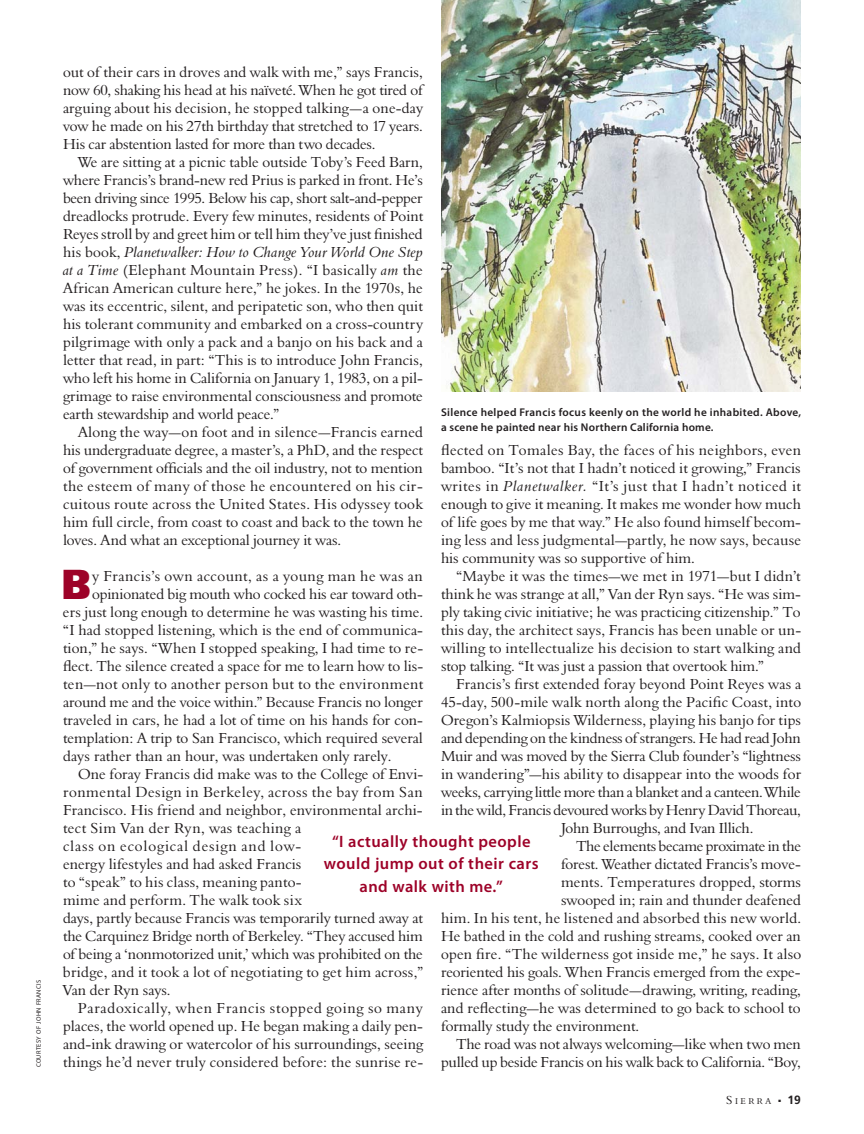
<style>
.page{position:relative;width:864px;height:1134px;background:#fff}
.page>*{position:absolute;margin:0;border:0;box-sizing:border-box;transform-origin:0 0}
.t1{font:900 41.85px "Frutiger";color:#9d0228;scale:.9 1}
.t2{font:600 16.5px/22.5px "Myriad Pro";letter-spacing:.025em;color:#9d0228;text-align:center}
.t3{font:15px/18px "Ser Ald 401 Rom";color:#231f20;text-align:justify}
.t4{font:15px "Ser Ald 401 Rom";letter-spacing:-.02em;color:#231f20}
.t5{font:15px "Ser Ald 401 Rom";letter-spacing:.02em;color:#231f20}
.t6{font:15px "Ser Ald 401 Rom";letter-spacing:-.025em;color:#231f20}
.t7{font:15px "Ser Ald 401 Ita";letter-spacing:.01em;color:#231f20}
.t8{font:15px "Ser Ald 401 Rom";letter-spacing:.025em;color:#231f20}
.t9{font:15px "Ser Ald 401 Rom";letter-spacing:.035em;color:#231f20}
.t10{font:15px "Ser Ald 401 Rom";letter-spacing:.045em;color:#231f20}
.t11{font:15px "Ser Ald 401 Rom";letter-spacing:.03em;color:#231f20}
.t12{font:15px "Ser Ald 401 Rom";letter-spacing:.055em;color:#231f20}
.t13{font:700 12px "Frutiger";color:#231f20}
.t14{font:600 11.25px/15px "Myriad Pro";letter-spacing:.025em;color:#231f20}
.t15{font:8.7px "Ser Ald 401 Rom";letter-spacing:.295em;color:#231f20}
.t16{font:6.45px "Myriad Pro";letter-spacing:.05em;color:#231f20}
.s1{font-family:"Ser Ald 401 Rom"}
.s2{font-family:"Ser Ald 401 Ita"}
.s3{font-size:12px}
</style>
<div class="page">
<img style="left:441px;top:0;width:360px;height:391px">
<p class="t16" style="left:36px;top:1067px;width:89px;rotate:-90deg">COURTESY OF JOHN FRANCIS</p>
<p class="t3" style="left:63px;top:63px;width:362px">out of their cars in droves and walk with me,” says Francis, now 60, shaking his head at his naïveté. When he got tired of arguing about his decision, he stopped talking—a one-day vow he made on his 27th birthday that stretched to 17 years.<br>His car abstention lasted for more than two decades.</p>
<p class="t3" style="left:63px;top:153px;width:362px;text-indent:15px">We are sitting at a picnic table outside Toby’s Feed Barn, where Francis’s brand-new red Prius is parked in front. He’s been driving since 1995. Below his cap, short salt-and-pepper dreadlocks protrude. Every few minutes, residents of Point Reyes stroll by and greet him or tell him they’ve just finished</p>
<p class="t7" style="left:63px;top:243px;width:362px"><span class="s1">his book,</span> Planetwalker: How to Change Your World One Step</p>
<p class="t3" style="left:63px;top:261px;width:362px"><span class="s2">at a Time</span> (Elephant Mountain Press). “I basically <span class="s2">am</span> the African American culture here,” he jokes. In the 1970s, he was its eccentric, silent, and peripatetic son, who then quit his tolerant community and embarked on a cross-country pilgrimage with only a pack and a banjo on his back and a letter that read, in part: “This is to introduce John Francis, who left his home in California on January 1, 1983, on a pil&shy;grimage to raise environmental consciousness and promote earth stewardship and world peace.”</p>
<p class="t3" style="left:63px;top:423px;width:362px;text-indent:15px">Along the way—on foot and in silence—Francis earned his undergraduate degree, a master’s, a PhD, and the respect of government officials and the oil industry, not to mention the esteem of many of those he encountered on his cir&shy;cuitous route across the United States. His odyssey took him full circle, from coast to coast and back to the town he loves. And what an exceptional journey it was.</p>
<h1 class="t1" style="left:62px;top:568px;width:34px">B</h1>
<p class="t11" style="left:92px;top:567px;width:332px">y Francis’s own account, as a young man he was an</p>
<p class="t14" style="left:441px;top:406px;width:362px">Silence helped Francis focus keenly on the world he inhabited. Above, a scene he painted near his Northern California home.</p>
<p class="t3" style="left:441px;top:441px;width:362px">flected on Tomales Bay, the faces of his neighbors, even bamboo. “It’s not that I hadn’t noticed it growing,” Francis writes in <span class="s2">Planetwalker.</span> “It’s just that I hadn’t noticed it enough to give it meaning. It makes me wonder how much of life goes by me that way.” He also found himself becom&shy;ing less and less judgmental—partly, he now says, because his community was so supportive of him.</p>
<p class="t3" style="left:441px;top:567px;width:362px;text-indent:15px">“Maybe it was the times—we met in 1971—but I didn’t think he was strange at all,” Van der Ryn says. “He was sim&shy;ply taking civic initiative; he was practicing citizenship.” To this day, the architect says, Francis has been unable or un&shy;willing to intellectualize his decision to start walking and stop talking. “It was just a passion that overtook him.”</p>
<p class="t3" style="left:456px;top:675px;width:347px">Francis’s first extended foray beyond Point Reyes was a</p>
<p class="t3" style="left:441px;top:693px;width:362px">45-day, 500-mile walk north along the Pacific Coast, into</p>
<p class="t3" style="left:441px;top:711px;width:362px">Oregon’s Kalmiopsis Wilderness, playing his banjo for tips</p>
<p class="t4" style="left:441px;top:729px;width:361px">and depending on the kindness of strangers. He had read John</p>
<p class="t3" style="left:441px;top:747px;width:362px">Muir and was moved by the Sierra Club founder’s “lightness</p>
<p class="t3" style="left:441px;top:765px;width:362px">in wandering”—his ability to disappear into the woods for</p>
<p class="t4" style="left:441px;top:783px;width:361px">weeks, carrying little more than a blanket and a canteen.While</p>
<p class="t6" style="left:441px;top:801px;width:361px">in the wild, Francis devoured works by Henry David Thoreau,</p>
<p class="t3" style="left:561px;top:819px;width:194px">John Burroughs, and Ivan Illich.</p>
<p class="t4" style="left:576px;top:837px;width:227px">The elements became proximate in the</p>
<p class="t3" style="left:561px;top:855px;width:242px">forest. Weather dictated Francis’s move-</p>
<p class="t3" style="left:561px;top:873px;width:242px">ments. Temperatures dropped, storms</p>
<p class="t3" style="left:561px;top:891px;width:242px">swooped in; rain and thunder deafened</p>
<p class="t3" style="left:441px;top:909px;width:362px">him. In his tent, he listened and absorbed this new world.</p>
<p class="t3" style="left:441px;top:927px;width:361px">He bathed in the cold and rushing streams, cooked over an</p>
<p class="t3" style="left:441px;top:945px;width:362px">open fire. “The wilderness got inside me,” he says. It also</p>
<p class="t3" style="left:441px;top:963px;width:361px">reoriented his goals. When Francis emerged from the expe-</p>
<p class="t3" style="left:441px;top:981px;width:361px">rience after months of solitude—drawing, writing, reading,</p>
<p class="t3" style="left:441px;top:999px;width:361px">and reflecting—he was determined to go back to school to</p>
<p class="t3" style="left:441px;top:1017px;width:200px">formally study the environment.</p>
<p class="t3" style="left:456px;top:1035px;width:347px">The road was not always welcoming—like when two men</p>
<p class="t3" style="left:441px;top:1053px;width:362px">pulled up beside Francis on his walk back to California. “Boy,</p>
<p class="t3" style="left:92px;top:585px;width:332px">opinionated big mouth who cocked his ear toward oth-</p>
<p class="t3" style="left:63px;top:603px;width:362px">ers just long enough to determine he was wasting his time.</p>
<p class="t3" style="left:63px;top:621px;width:362px">“I had stopped listening, which is the end of communica-</p>
<p class="t3" style="left:63px;top:639px;width:362px">tion,” he says. “When I stopped speaking, I had time to re-</p>
<p class="t3" style="left:63px;top:657px;width:362px">flect. The silence created a space for me to learn how to lis-</p>
<p class="t8" style="left:63px;top:675px;width:362px">ten—not only to another person but to the environment</p>
<p class="t3" style="left:63px;top:693px;width:361px">around me and the voice within.” Because Francis no longer</p>
<p class="t3" style="left:63px;top:711px;width:362px">traveled in cars, he had a lot of time on his hands for con-</p>
<p class="t3" style="left:63px;top:729px;width:362px">templation: A trip to San Francisco, which required several</p>
<p class="t3" style="left:63px;top:747px;width:330px">days rather than an hour, was undertaken only rarely.</p>
<p class="t3" style="left:78px;top:765px;width:347px">One foray Francis did make was to the College of Envi-</p>
<p class="t9" style="left:63px;top:783px;width:361px">ronmental Design in Berkeley, across the bay from San</p>
<p class="t3" style="left:63px;top:801px;width:361px">Francisco. His friend and neighbor, environmental archi-</p>
<p class="t5" style="left:63px;top:819px;width:240px">tect Sim Van der Ryn, was teaching a</p>
<p class="t12" style="left:63px;top:837px;width:240px">class on ecological design and low-</p>
<p class="t3" style="left:63px;top:855px;width:240px">energy lifestyles and had asked Francis</p>
<p class="t3" style="left:63px;top:873px;width:240px">to “speak” to his class, meaning panto-</p>
<p class="t3" style="left:63px;top:891px;width:240px">mime and perform. The walk took six</p>
<p class="t3" style="left:63px;top:909px;width:362px">days, partly because Francis was temporarily turned away at</p>
<p class="t3" style="left:63px;top:927px;width:361px">the Carquinez Bridge north of Berkeley. “They accused him</p>
<p class="t3" style="left:63px;top:945px;width:361px">of being a ‘nonmotorized unit,’ which was prohibited on the</p>
<p class="t5" style="left:63px;top:963px;width:362px">bridge, and it took a lot of negotiating to get him across,”</p>
<p class="t3" style="left:63px;top:981px;width:109px">Van der Ryn says.</p>
<p class="t10" style="left:78px;top:999px;width:346px">Paradoxically, when Francis stopped going so many</p>
<p class="t3" style="left:63px;top:1017px;width:362px">places, the world opened up. He began making a daily pen-</p>
<p class="t3" style="left:63px;top:1035px;width:362px">and-ink drawing or watercolor of his surroundings, seeing</p>
<p class="t3" style="left:63px;top:1053px;width:362px">things he’d never truly considered before: the sunrise re-</p>
<p class="t2" style="left:324px;top:832px;width:216px">“I actually thought people would jump out of their cars and walk with me.”</p>
<p class="t15" style="left:726px;top:1096px;width:46px"><span class="s3">S</span>IERRA</p>
<p class="t13" style="left:778px;top:1095px;width:24px">■ 19</p>
</div>
